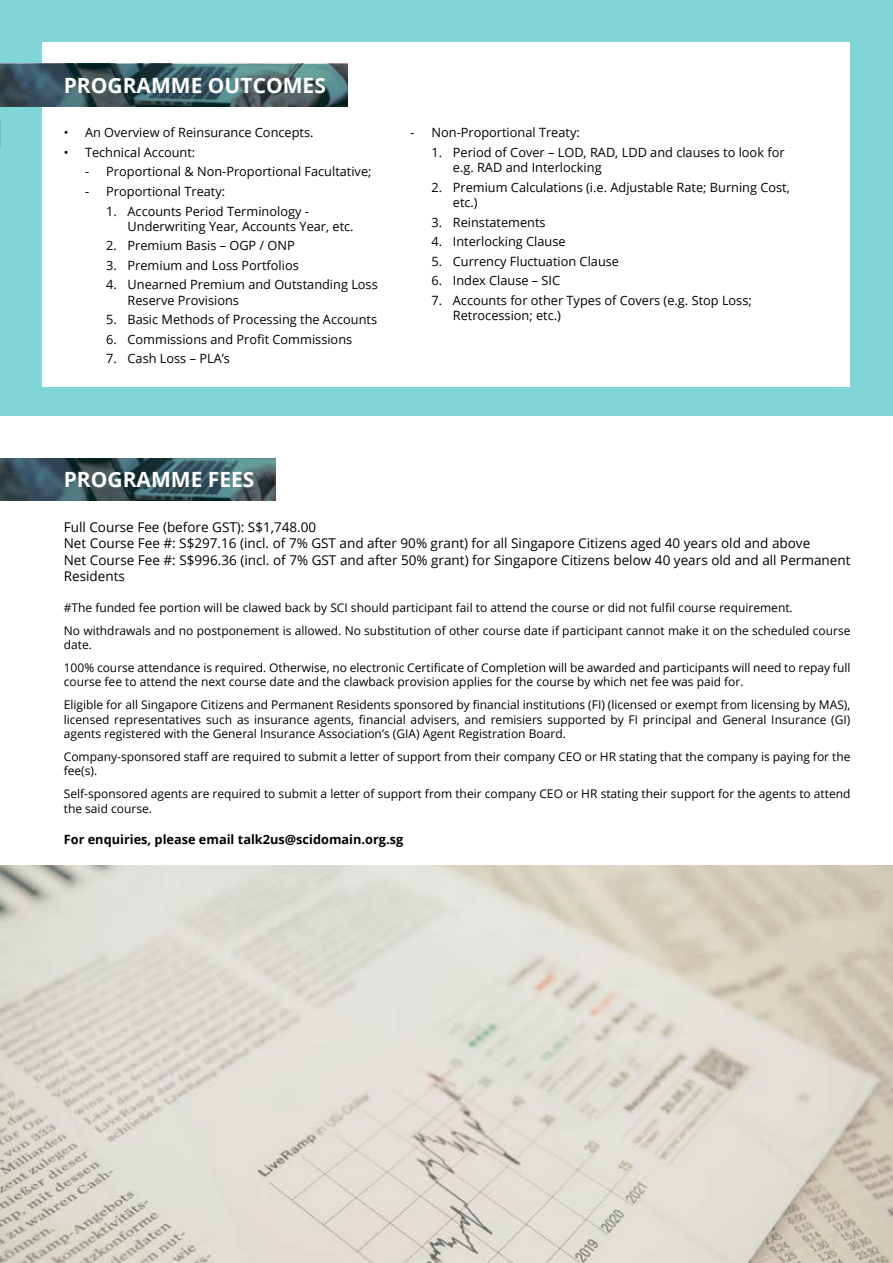
<style>
.page{position:relative;width:893px;height:1263px;background:#fff}
.page>*{position:absolute;margin:0;border:0;box-sizing:border-box;transform-origin:0 0}
.t1{font:700 21px "Open Sans";color:#fff}
.t2{font:13.5px/16.2px "Open Sans";color:#000}
.t3{font:12.75px/15.3px "Open Sans";color:#000}
.t4{font:700 12.75px "Open Sans";color:#000}
.t5{font:12px/23px "Open Sans";color:#000}
</style>
<div class="page">
<div style="left:0;top:0;width:893px;height:416px;background:#80d5d6"></div>
<div style="left:43px;top:43px;width:807px;height:344px;background:#fff"></div>
<svg style="left:0;top:64px;width:347px;height:42px;background:#3d5a60"></svg>
<svg style="left:0;top:458px;width:276px;height:43px;background:#39555d"></svg>
<svg style="left:0;top:865px;width:893px;height:398px;background:#dad7cd"></svg>
<h1 class="t1" style="left:64px;top:71px;width:264px">PROGRAMME OUTCOMES</h1>
<p class="t3" style="left:64px;top:125px;width:251px">• An Overview of Reinsurance Concepts.</p>
<p class="t3" style="left:64px;top:144px;width:133px">• Technical Account:</p>
<p class="t3" style="left:85px;top:164px;width:288px">- Proportional &amp; Non-Proportional Facultative;</p>
<p class="t3" style="left:85px;top:183px;width:142px">- Proportional Treaty:</p>
<p class="t3" style="left:128px;top:203px;width:228px;text-indent:-21px">1. Accounts Period Terminology -<br>Underwriting Year, Accounts Year, etc.</p>
<p class="t3" style="left:106px;top:238px;width:190px">2. Premium Basis – OGP / ONP</p>
<p class="t3" style="left:106px;top:257px;width:194px">3. Premium and Loss Portfolios</p>
<p class="t3" style="left:128px;top:277px;width:252px;text-indent:-21px">4. Unearned Premium and Outstanding Loss<br>Reserve Provisions</p>
<p class="t3" style="left:106px;top:312px;width:272px">5. Basic Methods of Processing the Accounts</p>
<p class="t3" style="left:106px;top:331px;width:247px">6. Commissions and Profit Commissions</p>
<p class="t3" style="left:106px;top:351px;width:125px">7. Cash Loss – PLA’s</p>
<p class="t3" style="left:410px;top:125px;width:171px">- Non-Proportional Treaty:</p>
<p class="t3" style="left:453px;top:144px;width:333px;text-indent:-21px">1. Period of Cover – LOD, RAD, LDD and clauses to look for e.g. RAD and Interlocking</p>
<p class="t3" style="left:453px;top:179px;width:338px;text-indent:-21px">2. Premium Calculations (i.e. Adjustable Rate; Burning Cost, etc.)</p>
<p class="t3" style="left:432px;top:214px;width:116px">3. Reinstatements</p>
<p class="t3" style="left:432px;top:233px;width:135px">4. Interlocking Clause</p>
<p class="t3" style="left:432px;top:253px;width:189px">5. Currency Fluctuation Clause</p>
<p class="t3" style="left:432px;top:273px;width:130px">6. Index Clause – SIC</p>
<p class="t3" style="left:453px;top:292px;width:300px;text-indent:-21px">7. Accounts for other Types of Covers (e.g. Stop Loss;<br>Retrocession; etc.)</p>
<h1 class="t1" style="left:64px;top:465px;width:192px">PROGRAMME FEES</h1>
<p class="t2" style="left:64px;top:519px;width:788px">Full Course Fee (before GST): S$1,748.00<br>Net Course Fee #: S$297.16 (incl. of 7% GST and after 90% grant) for all Singapore Citizens aged 40 years old and above<br>Net Course Fee #: S$996.36 (incl. of 7% GST and after 50% grant) for Singapore Citizens below 40 years old and all Permanent Residents</p>
<p class="t5" style="left:64px;top:596px;width:788px">#The funded fee portion will be clawed back by SCI should participant fail to attend the course or did not fulfil course requirement.<br>No withdrawals and no postponement is allowed. No substitution of other course date if participant cannot make it on the scheduled course</p>
<p class="t5" style="left:64px;top:633px;width:788px">date.<br>100% course attendance is required. Otherwise, no electronic Certificate of Completion will be awarded and participants will need to repay full</p>
<p class="t5" style="left:64px;top:670px;width:788px">course fee to attend the next course date and the clawback provision applies for the course by which net fee was paid for.<br>Eligible for all Singapore Citizens and Permanent Residents sponsored by financial institutions (FI) (licensed or exempt from licensing by MAS),</p>
<p class="t5" style="left:64px;top:712px;width:788px;line-height:14.4px">licensed representatives such as insurance agents, financial advisers, and remisiers supported by FI principal and General Insurance (GI) agents registered with the General Insurance Association’s (GIA) Agent Registration Board.</p>
<p class="t5" style="left:64px;top:749px;width:788px;line-height:14.4px">Company-sponsored staff are required to submit a letter of support from their company CEO or HR stating that the company is paying for the fee(s).</p>
<p class="t5" style="left:64px;top:786px;width:788px;line-height:14.4px">Self-sponsored agents are required to submit a letter of support from their company CEO or HR stating their support for the agents to attend the said course.</p>
<p class="t4" style="left:64px;top:830px;width:341px">For enquiries, please email talk2us@scidomain.org.sg</p>
</div>
